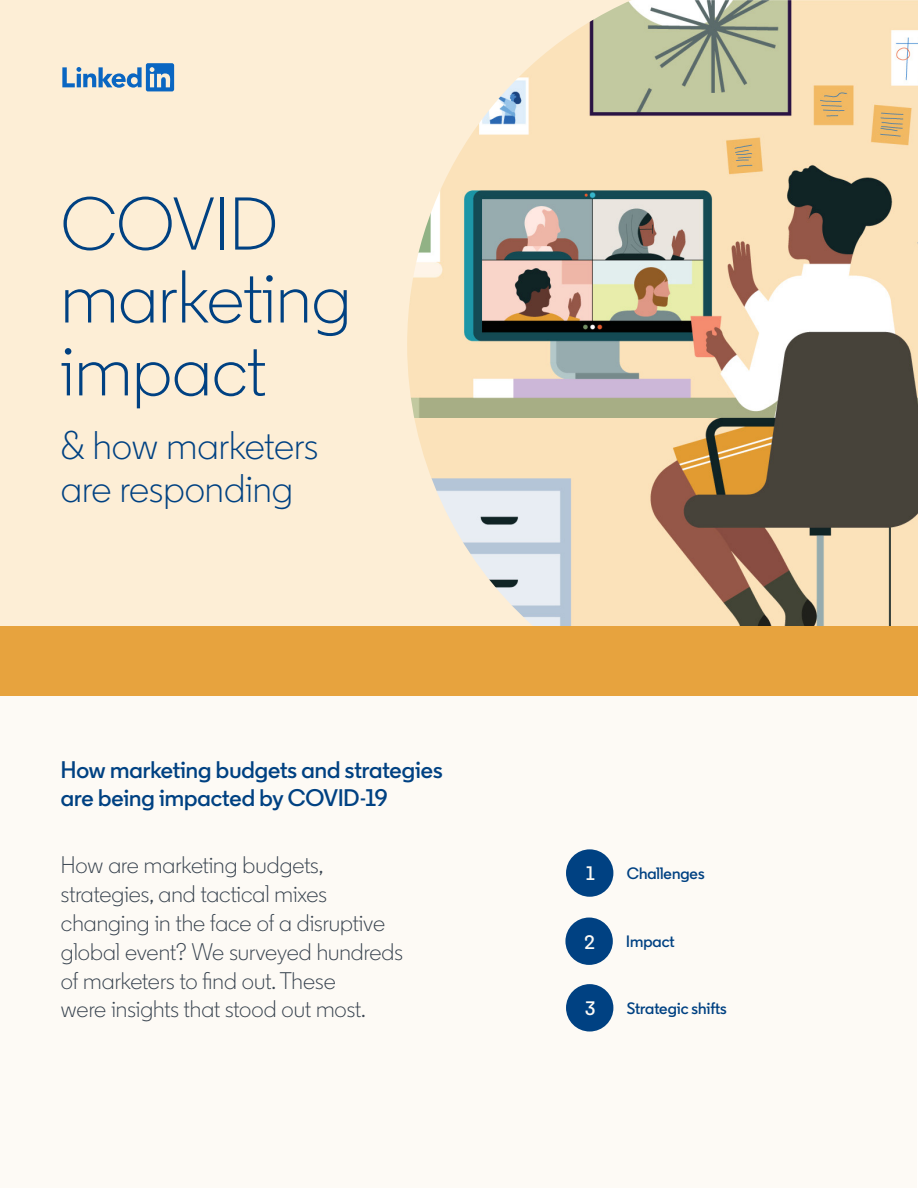
<style>
.page{position:relative;width:918px;height:1188px;background:#fff}
.page>*{position:absolute;margin:0;border:0;box-sizing:border-box;transform-origin:0 0}
.t1{font:300 74.55px/72.9px "Community";color:#004182}
.t2{font:300 39.9px/44px "Community";color:#004182}
.t3{font:300 24px/28.8px "Community";color:#38434f}
.t4{font:600 24px/28.8px "Community";color:#004182}
.t5{font:600 19.5px "Community";color:#fdfaf5}
.t6{font:600 16.5px "Community";color:#004182}
</style>
<div class="page">
<div style="left:1px;top:2px;width:916px;height:1186px;background:#fdfaf5"></div>
<div style="left:0;top:0;width:918px;height:626px;background:#fdeed6"></div>
<img style="left:407px;top:0;width:511px;height:626px">
<div style="left:0;top:626px;width:918px;height:70px;background:#e7a33e"></div>
<svg style="left:62px;top:63px;width:112px;height:28px"></svg>
<div style="left:566px;top:849px;width:47px;height:48px;background:#004182;border-radius:50%"></div>
<div style="left:565px;top:918px;width:48px;height:47px;background:#004182;border-radius:50%"></div>
<div style="left:566px;top:984px;width:47px;height:48px;background:#004182;border-radius:50%"></div>
<p class="t1" style="left:61px;top:188px;width:292px">COVID marketing impact</p>
<p class="t2" style="left:61px;top:423px;width:259px">&amp; how marketers are responding</p>
<p class="t4" style="left:61px;top:755px;width:383px">How marketing budgets and strategies are being impacted by COVID-19</p>
<p class="t3" style="left:61px;top:851px;width:343px">How are marketing budgets, strategies, and tactical mixes changing in the face of a disruptive global event? We surveyed hundreds of marketers to find out. These<br>were insights that stood out most.</p>
<p class="t6" style="left:627px;top:863px;width:79px">Challenges</p>
<p class="t5" style="left:586px;top:862px;width:10px">1</p>
<p class="t5" style="left:585px;top:930px;width:12px">2</p>
<p class="t6" style="left:626px;top:931px;width:50px">Impact</p>
<p class="t5" style="left:585px;top:996px;width:12px">3</p>
<p class="t6" style="left:627px;top:998px;width:101px">Strategic shifts</p>
</div>
